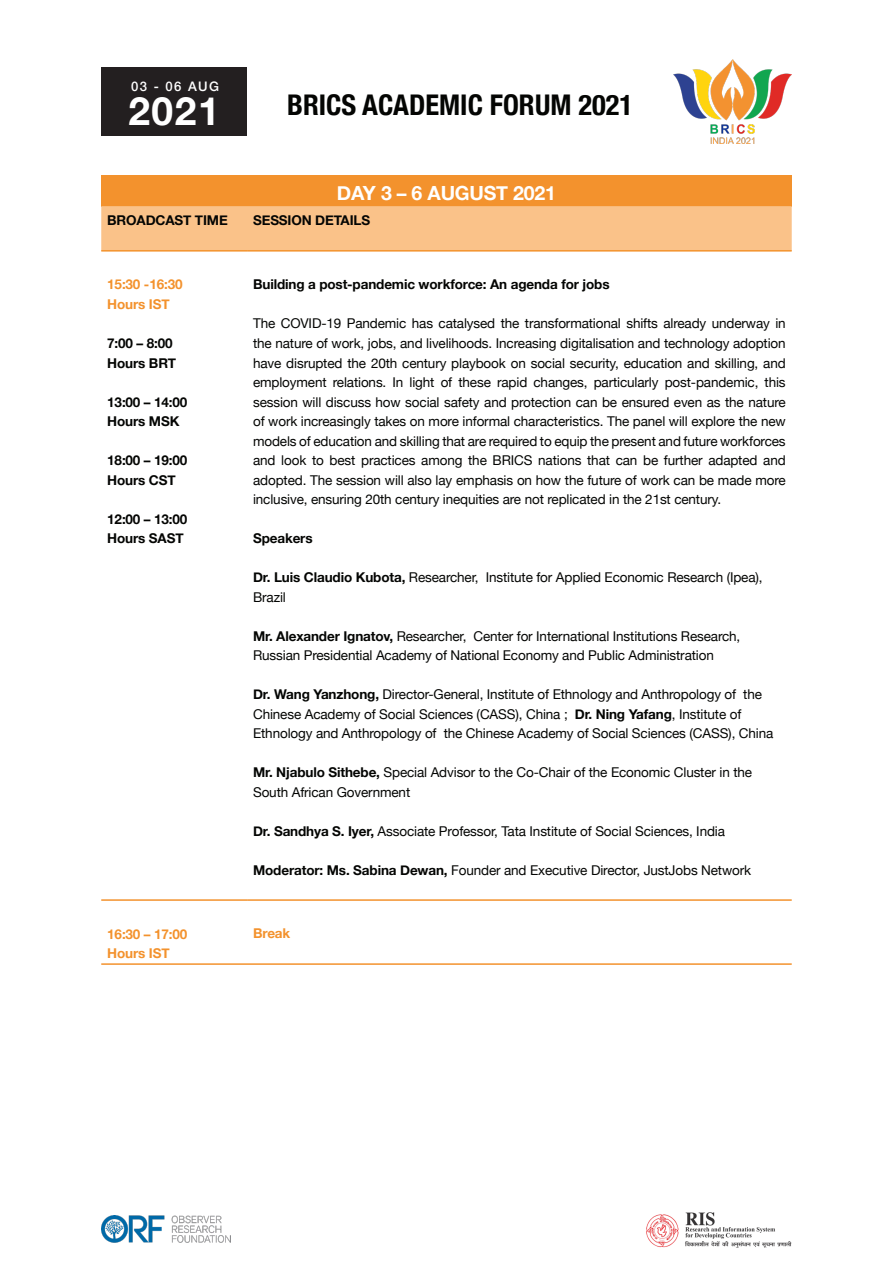
<style>
.page{position:relative;width:893px;height:1263px;background:#fff}
.page>*{position:absolute;margin:0;border:0;box-sizing:border-box;transform-origin:0 0}
.t1{font:700 39px "Helvetica Neue";color:#fff}
.t2{font:700 condensed 28.5px "Helvetica Neue";color:#040503}
.t3{font:700 19.5px "Helvetica Neue";letter-spacing:-.01em;color:#fff}
.t4{font:13.5px/19.5px "Helvetica Neue";letter-spacing:-.01em;color:#040503}
.t5{font:700 13.5px "Helvetica Neue";letter-spacing:-.01em;color:#040503}
.t6{font:700 13.5px "Helvetica Neue";letter-spacing:-.01em;color:#f3922d}
.t7{font:500 13.2px "Helvetica Neue";letter-spacing:.11em;color:#fff}
.s1{font-weight:700}
</style>
<div class="page">
<div style="left:101px;top:175px;width:691px;height:31px;background:#f3922d"></div>
<div style="left:101px;top:206px;width:691px;height:44px;background:#fac289"></div>
<hr style="left:101px;top:250px;width:146px;height:2px;background:#f3922d">
<hr style="left:247px;top:250px;width:545px;height:2px;background:#f3922d">
<hr style="left:101px;top:899px;width:146px;height:2px;background:#f3922d">
<hr style="left:247px;top:899px;width:545px;height:2px;background:#f3922d">
<img style="left:674px;top:60px;width:118px;height:84px">
<div style="left:101px;top:67px;width:146px;height:69px;background:#231f20"></div>
<img style="left:101px;top:1215px;width:130px;height:28px">
<img style="left:646px;top:1212px;width:146px;height:36px">
<hr style="left:101px;top:963px;width:691px;height:2px;background:#f3922d">
<p class="t7" style="left:131px;top:75px;width:89px">03 - 06 AUG</p>
<p class="t1" style="left:128px;top:81px;width:93px">2021</p>
<p class="t2" style="left:287px;top:82px;width:348px">BRICS ACADEMIC FORUM 2021</p>
<p class="t3" style="left:337px;top:178px;width:221px">DAY 3 – 6 AUGUST 2021</p>
<p class="t5" style="left:107px;top:210px;width:122px">BROADCAST TIME</p>
<p class="t5" style="left:253px;top:210px;width:119px">SESSION DETAILS</p>
<p class="t6" style="left:107px;top:274px;width:77px">15:30 -16:30</p>
<p class="t6" style="left:107px;top:294px;width:64px">Hours IST</p>
<p class="t5" style="left:107px;top:333px;width:67px">7:00 – 8:00</p>
<p class="t5" style="left:107px;top:352px;width:70px">Hours BRT</p>
<p class="t5" style="left:107px;top:391px;width:82px">13:00 – 14:00</p>
<p class="t5" style="left:107px;top:411px;width:74px">Hours MSK</p>
<p class="t5" style="left:107px;top:450px;width:82px">18:00 – 19:00</p>
<p class="t5" style="left:107px;top:469px;width:70px">Hours CST</p>
<p class="t5" style="left:107px;top:508px;width:82px">12:00 – 13:00</p>
<p class="t5" style="left:107px;top:528px;width:78px">Hours SAST</p>
<p class="t6" style="left:107px;top:923px;width:82px">16:30 – 17:00</p>
<p class="t6" style="left:107px;top:943px;width:64px">Hours IST</p>
<p class="t5" style="left:253px;top:274px;width:358px">Building a post-pandemic workforce: An agenda for jobs</p>
<p class="t4" style="left:253px;top:315px;width:534px;text-align:justify">The COVID-19 Pandemic has catalysed the transformational shifts already underway in the nature of work, jobs, and livelihoods. Increasing digitalisation and technology adoption have disrupted the 20th century playbook on social security, education and skilling, and employment relations. In light of these rapid changes, particularly post-pandemic, this session will discuss how social safety and protection can be ensured even as the nature of work increasingly takes on more informal characteristics. The panel will explore the new models of education and skilling that are required to equip the present and future workforces and look to best practices among the BRICS nations that can be further adapted and adopted. The session will also lay emphasis on how the future of work can be made more inclusive, ensuring 20th century inequities are not replicated in the 21st century.</p>
<p class="t5" style="left:253px;top:528px;width:61px">Speakers</p>
<p class="t4" style="left:253px;top:568px;width:511px"><span class="s1">Dr. Luis Claudio Kubota,</span> Researcher, Institute for Applied Economic Research (Ipea),<br>Brazil</p>
<p class="t4" style="left:253px;top:627px;width:489px"><span class="s1">Mr. Alexander Ignatov,</span> Researcher, Center for International Institutions Research,<br>Russian Presidential Academy of National Economy and Public Administration</p>
<p class="t4" style="left:253px;top:685px;width:522px"><span class="s1">Dr. Wang Yanzhong,</span> Director-General, Institute of Ethnology and Anthropology of the<br>Chinese Academy of Social Sciences (CASS), China ; <span class="s1">Dr. Ning Yafang</span>, Institute of<br>Ethnology and Anthropology of the Chinese Academy of Social Sciences (CASS), China</p>
<p class="t4" style="left:253px;top:763px;width:500px"><span class="s1">Mr. Njabulo Sithebe,</span> Special Advisor to the Co-Chair of the Economic Cluster in the<br>South African Government</p>
<p class="t4" style="left:253px;top:822px;width:473px"><span class="s1">Dr. Sandhya S. Iyer,</span> Associate Professor, Tata Institute of Social Sciences, India</p>
<p class="t4" style="left:253px;top:861px;width:500px"><span class="s1">Moderator: Ms. Sabina Dewan,</span> Founder and Executive Director, JustJobs Network</p>
<p class="t6" style="left:253px;top:923px;width:39px">Break</p>
</div>
